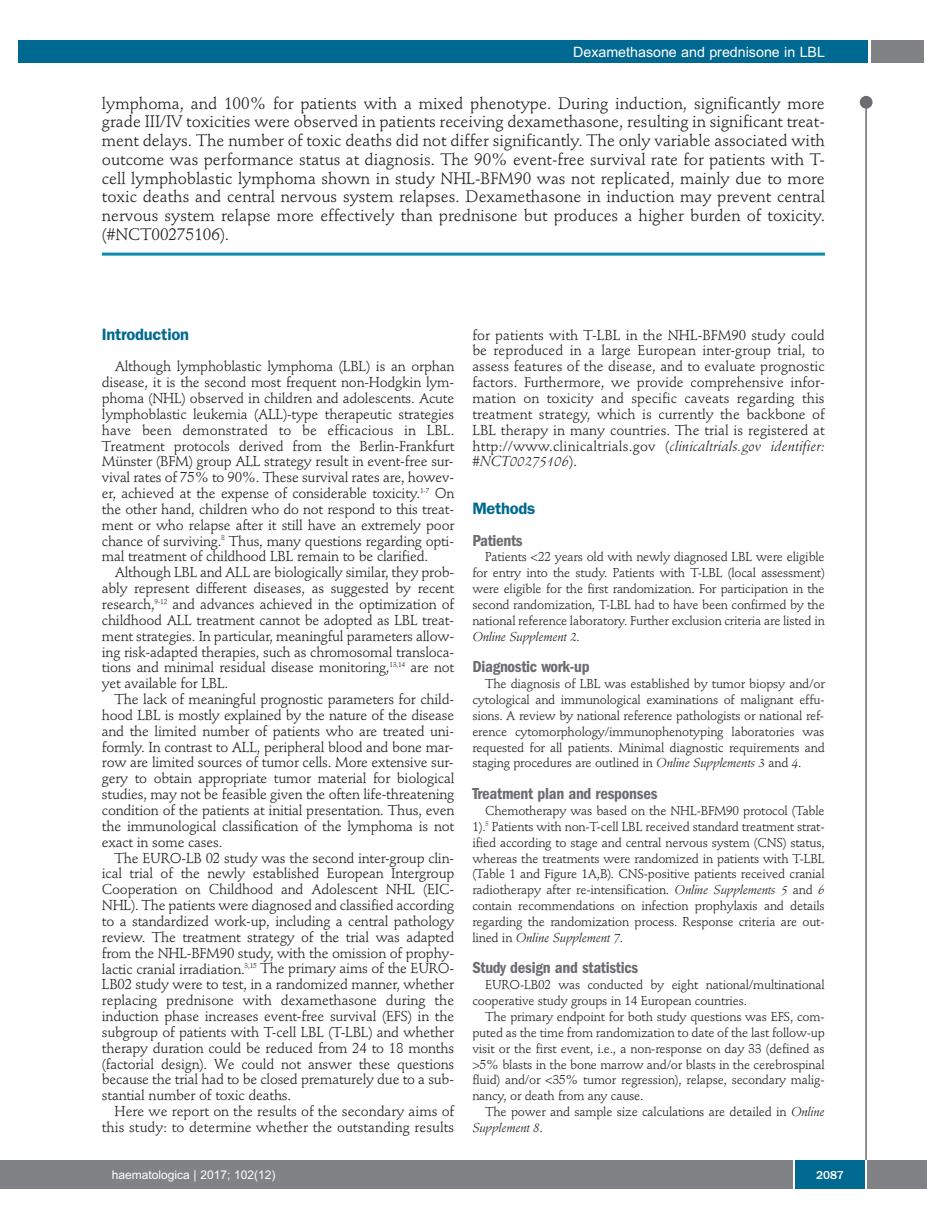
<style>
.page{position:relative;width:927px;height:1225px;background:#fff}
.page>*{position:absolute;margin:0;border:0;box-sizing:border-box;transform-origin:0 0}
.t1{font:16.5px/18.8px "Stempel Schneidler";color:#231f20;text-align:justify}
.t2{font:600 condensed 16.5px "Franklin Gothic";letter-spacing:-.015em;color:#6c6d70}
.t3{font:600 16.5px "Franklin Gothic";letter-spacing:-.015em;color:#006991}
.t4{font:14.25px/15.9px "Stempel Schneidler";letter-spacing:-.015em;color:#231f20;text-align:justify}
.t5{font:14.25px "Arial";color:#fff}
.t6{font:12.75px/15.9px "Stempel Schneidler";letter-spacing:-.015em;color:#231f20;text-align:justify}
.t7{font:12px "Arial";color:#fff}
.t8{font:500 12px "Franklin Gothic";color:#fff}
.s1{font-style:italic}
</style>
<div class="page">
<div style="left:860px;top:96px;width:12px;height:13px;background:#6c6d70;border-radius:50%"></div>
<hr style="left:865px;top:98px;width:2px;height:1062px;background:#6c6d70">
<div style="left:871px;top:40px;width:52px;height:22px;background:#808285"></div>
<div style="left:18px;top:40px;width:849px;height:22px;background:#006991"></div>
<div style="left:17px;top:1160px;width:910px;height:28px;background:#808285"></div>
<div style="left:795px;top:1160px;width:70px;height:28px;background:#006991"></div>
<hr style="left:793px;top:1160px;width:2px;height:28px;background:#fff">
<hr style="left:865px;top:1160px;width:2px;height:28px;background:#fff">
<div style="left:0;top:1160px;width:17px;height:28px;background:#808285"></div>
<hr style="left:102px;top:253px;width:723px;height:3px;background:#0d8aaf">
<p class="t5" style="left:573px;top:44px;width:253px">Dexamethasone and prednisone in LBL</p>
<p class="t1" style="left:102px;top:95px;width:725px">lymphoma, and 100% for patients with a mixed phenotype. During induction, significantly more grade III/IV toxicities were observed in patients receiving dexamethasone, resulting in significant treat&shy;ment delays. The number of toxic deaths did not differ significantly. The only variable associated with outcome was performance status at diagnosis. The 90% event-free survival rate for patients with T&shy;cell lymphoblastic lymphoma shown in study NHL-BFM90 was not replicated, mainly due to more toxic deaths and central nervous system relapses. Dexamethasone in induction may prevent central nervous system relapse more effectively than prednisone but produces a higher burden of toxicity. (#NCT00275106).</p>
<p class="t3" style="left:102px;top:328px;width:89px">Introduction</p>
<p class="t4" style="left:102px;top:360px;width:354px;text-indent:13px">Although lymphoblastic lymphoma (LBL) is an orphan disease, it is the second most frequent non-Hodgkin lym&shy;phoma (NHL) observed in children and adolescents. Acute lymphoblastic leukemia (ALL)-type therapeutic strategies have been demonstrated to be efficacious in LBL.<br>Treatment protocols derived from the Berlin-Frankfurt Münster (BFM) group ALL strategy result in event-free sur&shy;vival rates of 75% to 90%. These survival rates are, howev&shy;er, achieved at the expense of considerable toxicity.<sup>1-7</sup> On the other hand, children who do not respond to this treat&shy;ment or who relapse after it still have an extremely poor chance of surviving.<sup>8</sup> Thus, many questions regarding opti&shy;mal treatment of childhood LBL remain to be clarified.</p>
<p class="t4" style="left:102px;top:566px;width:354px;text-indent:13px">Although LBL and ALL are biologically similar, they prob&shy;ably represent different diseases, as suggested by recent research,<sup>9-12</sup> and advances achieved in the optimization of childhood ALL treatment cannot be adopted as LBL treat&shy;ment strategies. In particular, meaningful parameters allow&shy;ing risk-adapted therapies, such as chromosomal transloca&shy;tions and minimal residual disease monitoring,<sup>13,14</sup> are not yet available for LBL.</p>
<p class="t4" style="left:102px;top:692px;width:354px;text-indent:13px">The lack of meaningful prognostic parameters for child&shy;hood LBL is mostly explained by the nature of the disease and the limited number of patients who are treated uni&shy;formly. In contrast to ALL, peripheral blood and bone mar&shy;row are limited sources of tumor cells. More extensive sur&shy;gery to obtain appropriate tumor material for biological studies, may not be feasible given the often life-threatening condition of the patients at initial presentation. Thus, even the immunological classification of the lymphoma is not exact in some cases.</p>
<p class="t4" style="left:102px;top:851px;width:354px;text-indent:13px">The EURO-LB 02 study was the second inter-group clin&shy;ical trial of the newly established European Intergroup Cooperation on Childhood and Adolescent NHL (EIC-NHL). The patients were diagnosed and classified according to a standardized work-up, including a central pathology review. The treatment strategy of the trial was adapted from the NHL-BFM90 study, with the omission of prophy&shy;lactic cranial irradiation.<sup>3,15</sup> The primary aims of the EURO-LB02 study were to test, in a randomized manner, whether replacing prednisone with dexamethasone during the induction phase increases event-free survival (EFS) in the subgroup of patients with T-cell LBL (T-LBL) and whether therapy duration could be reduced from 24 to 18 months (factorial design). We could not answer these questions because the trial had to be closed prematurely due to a sub&shy;stantial number of toxic deaths.</p>
<p class="t4" style="left:102px;top:1104px;width:354px;text-align:right">Here we report on the results of the secondary aims of this study: to determine whether the outstanding results</p>
<p class="t4" style="left:472px;top:328px;width:354px">for patients with T-LBL in the NHL-BFM90 study could be reproduced in a large European inter-group trial, to assess features of the disease, and to evaluate prognostic factors. Furthermore, we provide comprehensive infor&shy;mation on toxicity and specific caveats regarding this treatment strategy, which is currently the backbone of LBL therapy in many countries. The trial is registered at http://www.clinicaltrials.gov (<span class="s1">clinicaltrials.gov identifier: #NCT00275106</span>).</p>
<p class="t3" style="left:472px;top:502px;width:65px">Methods</p>
<p class="t2" style="left:472px;top:534px;width:52px">Patients</p>
<p class="t6" style="left:472px;top:550px;width:354px;text-indent:13px">Patients &lt;22 years old with newly diagnosed LBL were eligible for entry into the study. Patients with T-LBL (local assessment) were eligible for the first randomization. For participation in the second randomization, T-LBL had to have been confirmed by the national reference laboratory. Further exclusion criteria are listed in <span class="s1">Online Supplement 2</span>.</p>
<p class="t2" style="left:472px;top:661px;width:119px">Diagnostic work-up</p>
<p class="t6" style="left:472px;top:677px;width:354px;text-indent:13px">The diagnosis of LBL was established by tumor biopsy and/or cytological and immunological examinations of malignant effu&shy;sions. A review by national reference pathologists or national ref&shy;erence cytomorphology/immunophenotyping laboratories was requested for all patients. Minimal diagnostic requirements and staging procedures are outlined in <span class="s1">Online Supplements 3</span> and <span class="s1">4</span>.</p>
<p class="t2" style="left:472px;top:788px;width:187px">Treatment plan and responses</p>
<p class="t6" style="left:472px;top:804px;width:354px;text-indent:13px">Chemotherapy was based on the NHL-BFM90 protocol (Table 1).<sup>5</sup> Patients with non-T-cell LBL received standard treatment strat&shy;ified according to stage and central nervous system (CNS) status, whereas the treatments were randomized in patients with T-LBL (Table 1 and Figure 1A,B). CNS-positive patients received cranial radiotherapy after re-intensification. <span class="s1">Online Supplements 5</span> and <span class="s1">6 </span>contain recommendations on infection prophylaxis and details regarding the randomization process. Response criteria are out&shy;lined in <span class="s1">Online Supplement 7</span>.</p>
<p class="t2" style="left:472px;top:962px;width:167px">Study design and statistics</p>
<p class="t6" style="left:472px;top:978px;width:354px;text-indent:13px">EURO-LB02 was conducted by eight national/multinational cooperative study groups in 14 European countries.</p>
<p class="t6" style="left:472px;top:1010px;width:354px;text-indent:13px">The primary endpoint for both study questions was EFS, com&shy;puted as the time from randomization to date of the last follow-up visit or the first event, i.e., a non-response on day 33 (defined as &gt;5% blasts in the bone marrow and/or blasts in the cerebrospinal fluid) and/or &lt;35% tumor regression), relapse, secondary malig&shy;nancy, or death from any cause.</p>
<p class="t6" style="left:472px;top:1105px;width:354px;text-indent:13px">The power and sample size calculations are detailed in <span class="s1">Online<br>Supplement 8</span>.</p>
<p class="t7" style="left:112px;top:1167px;width:165px">haematologica | 2017; 102(12)</p>
<p class="t8" style="left:816px;top:1167px;width:29px">2087</p>
</div>
